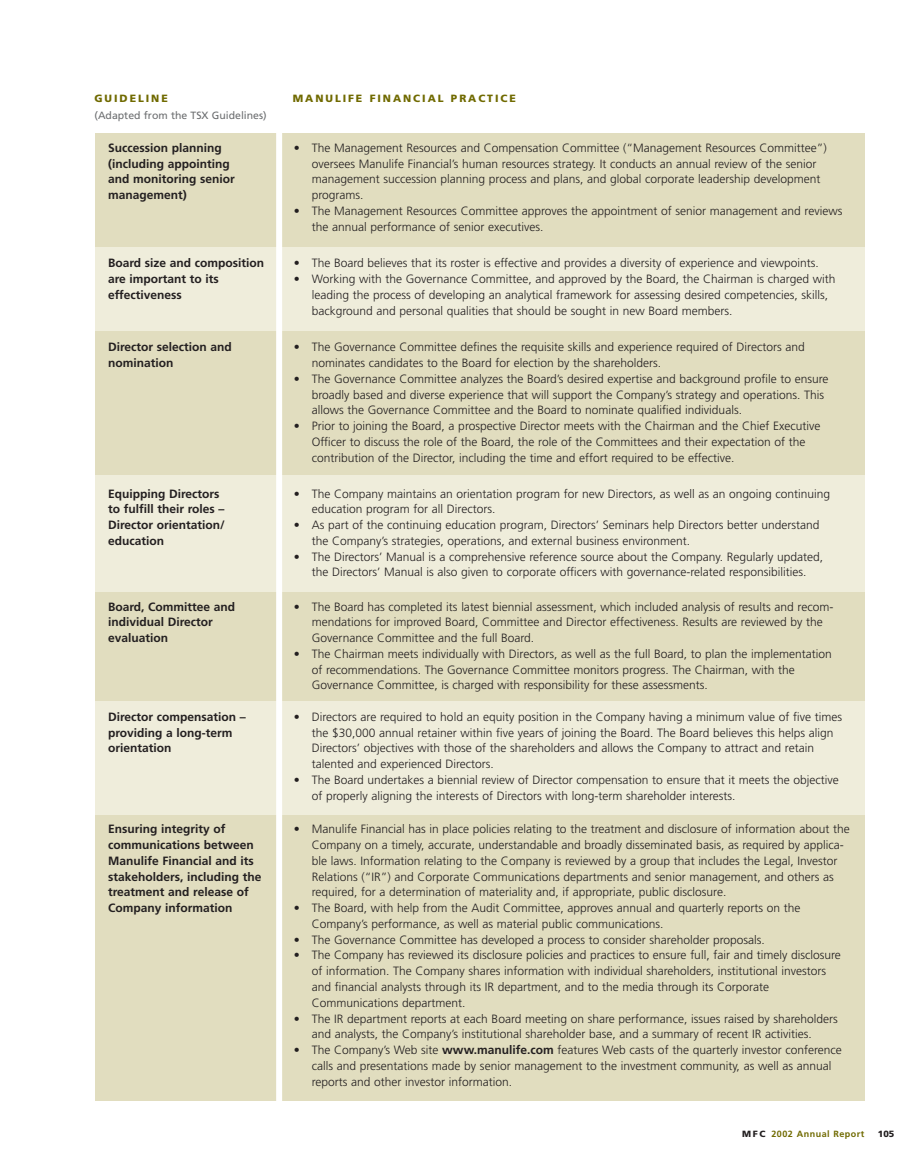
<style>
.page{position:relative;width:905px;height:1175px;background:#fff}
.page>*{position:absolute;margin:0;border:0;box-sizing:border-box;transform-origin:0 0}
.t1{font:300 12px/15.8px "Frutiger";color:#231f20}
.t2{font:700 12px/15.8px "Frutiger";color:#231f20}
.t3{font:900 10.5px "Frutiger";letter-spacing:.185em;color:#706a00}
.t4{font:10.5px "Frutiger";color:#6c6e70}
.t5{font:700 9px "Frutiger";letter-spacing:.055em;color:#706a00}
.t6{font:900 9px "Frutiger";color:#231f20}
.s1{font-weight:700}
.s2{font-weight:900;color:#231f20}
</style>
<div class="page">
<div style="left:94px;top:134px;width:770px;height:114px;background:#e1ddbf"></div>
<div style="left:94px;top:330px;width:770px;height:146px;background:#e1ddbf"></div>
<div style="left:94px;top:590px;width:770px;height:112px;background:#e1ddbf"></div>
<div style="left:94px;top:813px;width:770px;height:287px;background:#e1ddbf"></div>
<div style="left:94px;top:247px;width:770px;height:84px;background:#efeddb"></div>
<div style="left:94px;top:476px;width:770px;height:116px;background:#efeddb"></div>
<div style="left:94px;top:701px;width:770px;height:113px;background:#efeddb"></div>
<div style="left:276px;top:68px;width:6px;height:1039px;background:#fff"></div>
<p class="t3" style="left:94px;top:94px;width:75px">GUIDELINE</p>
<p class="t4" style="left:94px;top:111px;width:174px">(Adapted from the TSX Guidelines)</p>
<p class="t3" style="left:293px;top:94px;width:224px">MANULIFE FINANCIAL PRACTICE</p>
<p class="t2" style="left:108px;top:141px;width:128px">Succession planning (including appointing and monitoring senior management)</p>
<p class="t1" style="left:312px;top:141px;width:516px;text-indent:-18px">• The Management Resources and Compensation Committee (“Management Resources Committee”) oversees Manulife Financial’s human resources strategy. It conducts an annual review of the senior management succession planning process and plans, and global corporate leadership development programs.</p>
<p class="t1" style="left:312px;top:204px;width:532px;text-indent:-18px">• The Management Resources Committee approves the appointment of senior management and reviews the annual performance of senior executives.</p>
<p class="t2" style="left:108px;top:256px;width:158px">Board size and composition are important to its effectiveness</p>
<p class="t1" style="left:294px;top:256px;width:526px">• The Board believes that its roster is effective and provides a diversity of experience and viewpoints.</p>
<p class="t1" style="left:312px;top:272px;width:525px;text-indent:-18px">• Working with the Governance Committee, and approved by the Board, the Chairman is charged with leading the process of developing an analytical framework for assessing desired competencies, skills, background and personal qualities that should be sought in new Board members.</p>
<p class="t2" style="left:108px;top:340px;width:125px">Director selection and nomination</p>
<p class="t1" style="left:312px;top:340px;width:494px;text-indent:-18px">• The Governance Committee defines the requisite skills and experience required of Directors and nominates candidates to the Board for election by the shareholders.</p>
<p class="t1" style="left:312px;top:372px;width:518px;text-indent:-18px">• The Governance Committee analyzes the Board’s desired expertise and background profile to ensure broadly based and diverse experience that will support the Company’s strategy and operations. This allows the Governance Committee and the Board to nominate qualified individuals.</p>
<p class="t1" style="left:312px;top:419px;width:510px;text-indent:-18px">• Prior to joining the Board, a prospective Director meets with the Chairman and the Chief Executive<br>Officer to discuss the role of the Board, the role of the Committees and their expectation of the contribution of the Director, including the time and effort required to be effective.</p>
<p class="t2" style="left:108px;top:486px;width:118px">Equipping Directors to fulfill their roles –<br>Director orientation/ education</p>
<p class="t1" style="left:312px;top:486px;width:520px;text-indent:-18px">• The Company maintains an orientation program for new Directors, as well as an ongoing continuing education program for all Directors.</p>
<p class="t1" style="left:312px;top:518px;width:509px;text-indent:-18px">• As part of the continuing education program, Directors’ Seminars help Directors better understand the Company’s strategies, operations, and external business environment.</p>
<p class="t1" style="left:294px;top:549px;width:531px;text-align:center">• The Directors’ Manual is a comprehensive reference source about the Company. Regularly updated, the Directors’ Manual is also given to corporate officers with governance-related responsibilities.</p>
<p class="t2" style="left:108px;top:599px;width:129px">Board, Committee and individual Director evaluation</p>
<p class="t1" style="left:312px;top:599px;width:523px;text-indent:-18px">• The Board has completed its latest biennial assessment, which included analysis of results and recom&shy;mendations for improved Board, Committee and Director effectiveness. Results are reviewed by the<br>Governance Committee and the full Board.</p>
<p class="t1" style="left:312px;top:646px;width:521px;text-indent:-18px">• The Chairman meets individually with Directors, as well as the full Board, to plan the implementation of recommendations. The Governance Committee monitors progress. The Chairman, with the<br>Governance Committee, is charged with responsibility for these assessments.</p>
<p class="t2" style="left:108px;top:710px;width:139px">Director compensation – providing a long-term orientation</p>
<p class="t1" style="left:312px;top:710px;width:532px;text-indent:-18px">• Directors are required to hold an equity position in the Company having a minimum value of five times the $30,000 annual retainer within five years of joining the Board. The Board believes this helps align Directors’ objectives with those of the shareholders and allows the Company to attract and retain talented and experienced Directors.</p>
<p class="t1" style="left:312px;top:773px;width:528px;text-indent:-18px">• The Board undertakes a biennial review of Director compensation to ensure that it meets the objective of properly aligning the interests of Directors with long-term shareholder interests.</p>
<p class="t2" style="left:108px;top:822px;width:155px">Ensuring integrity of communications between<br>Manulife Financial and its stakeholders, including the treatment and release of<br>Company information</p>
<p class="t1" style="left:312px;top:822px;width:539px;text-indent:-18px">• Manulife Financial has in place policies relating to the treatment and disclosure of information about the Company on a timely, accurate, understandable and broadly disseminated basis, as required by applica&shy;ble laws. Information relating to the Company is reviewed by a group that includes the Legal, Investor Relations (“IR”) and Corporate Communications departments and senior management, and others as required, for a determination of materiality and, if appropriate, public disclosure.</p>
<p class="t1" style="left:312px;top:901px;width:490px;text-indent:-18px">• The Board, with help from the Audit Committee, approves annual and quarterly reports on the<br>Company’s performance, as well as material public communications.</p>
<p class="t1" style="left:294px;top:932px;width:472px">• The Governance Committee has developed a process to consider shareholder proposals.</p>
<p class="t1" style="left:312px;top:948px;width:530px;text-indent:-18px">• The Company has reviewed its disclosure policies and practices to ensure full, fair and timely disclosure of information. The Company shares information with individual shareholders, institutional investors and financial analysts through its IR department, and to the media through its Corporate Communications department.</p>
<p class="t1" style="left:312px;top:1011px;width:527px;text-indent:-18px">• The IR department reports at each Board meeting on share performance, issues raised by shareholders and analysts, the Company’s institutional shareholder base, and a summary of recent IR activities.</p>
<p class="t1" style="left:312px;top:1042px;width:531px;text-indent:-18px">• The Company’s Web site <span class="s1">www.manulife.com</span> features Web casts of the quarterly investor conference calls and presentations made by senior management to the investment community, as well as annual reports and other investor information.</p>
<p class="t5" style="left:742px;top:1130px;width:124px"><span class="s2">MFC</span> 2002 Annual Report</p>
<p class="t6" style="left:877px;top:1130px;width:18px">105</p>
</div>
